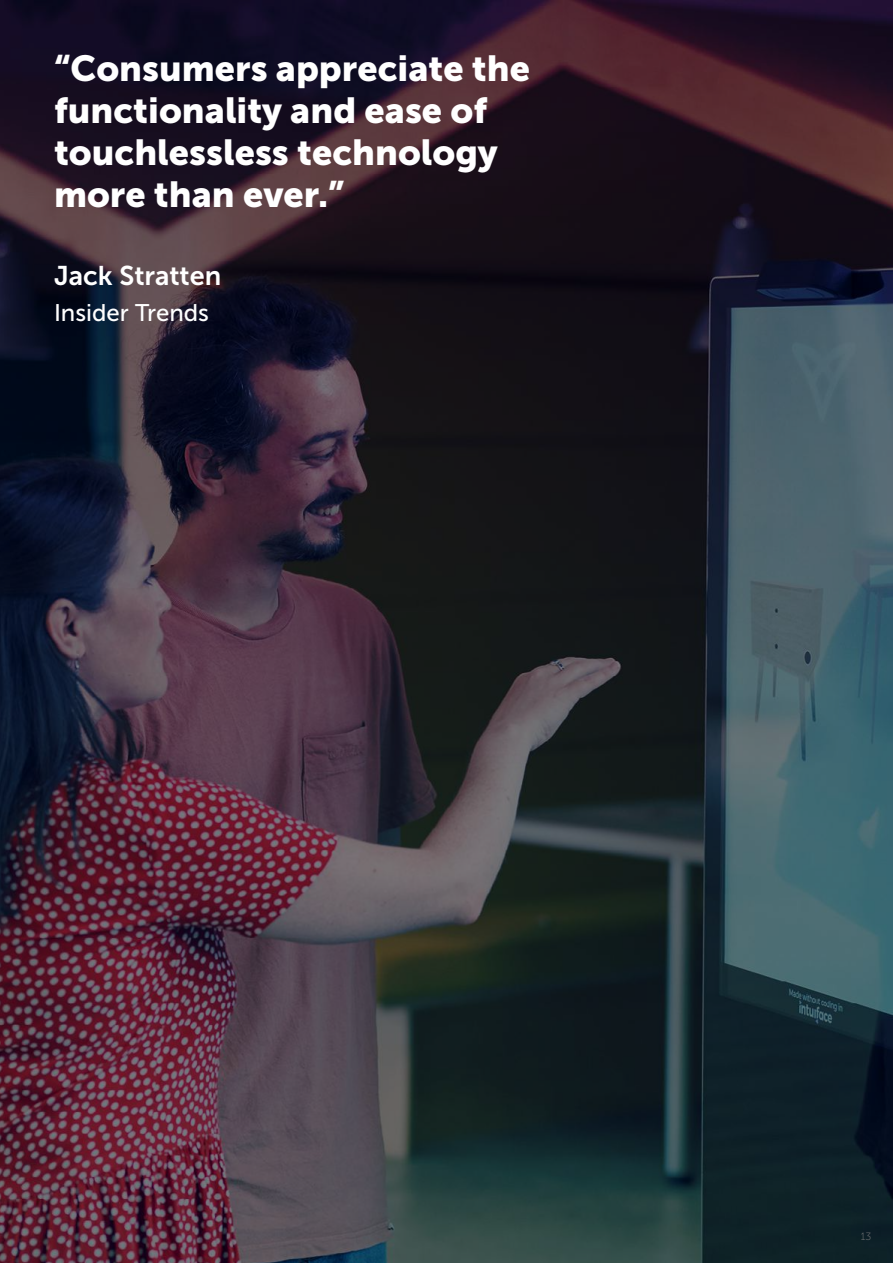
<style>
.page{position:relative;width:893px;height:1263px;background:#fff}
.page>*{position:absolute;margin:0;border:0;box-sizing:border-box;transform-origin:0 0}
.t1{font:36px/42px "Museo Sans 900";color:#fff}
.t2{font:27px "Museo Sans 700";color:#fff}
.t3{font:24px "Museo Sans 500";color:#fff}
.t4{font:10.5px "Museo Sans 100";color:#808080}
</style>
<div class="page">
<img style="left:0;top:0;width:893px;height:1263px">
<p class="t1" style="left:54px;top:47px;width:478px">“Consumers appreciate the functionality and ease of touchlessless technology more than ever.”</p>
<p class="t2" style="left:54px;top:261px;width:169px">Jack Stratten</p>
<p class="t3" style="left:54px;top:300px;width:156px">Insider Trends</p>
<p class="t4" style="left:861px;top:1231px;width:12px">13</p>
</div>
